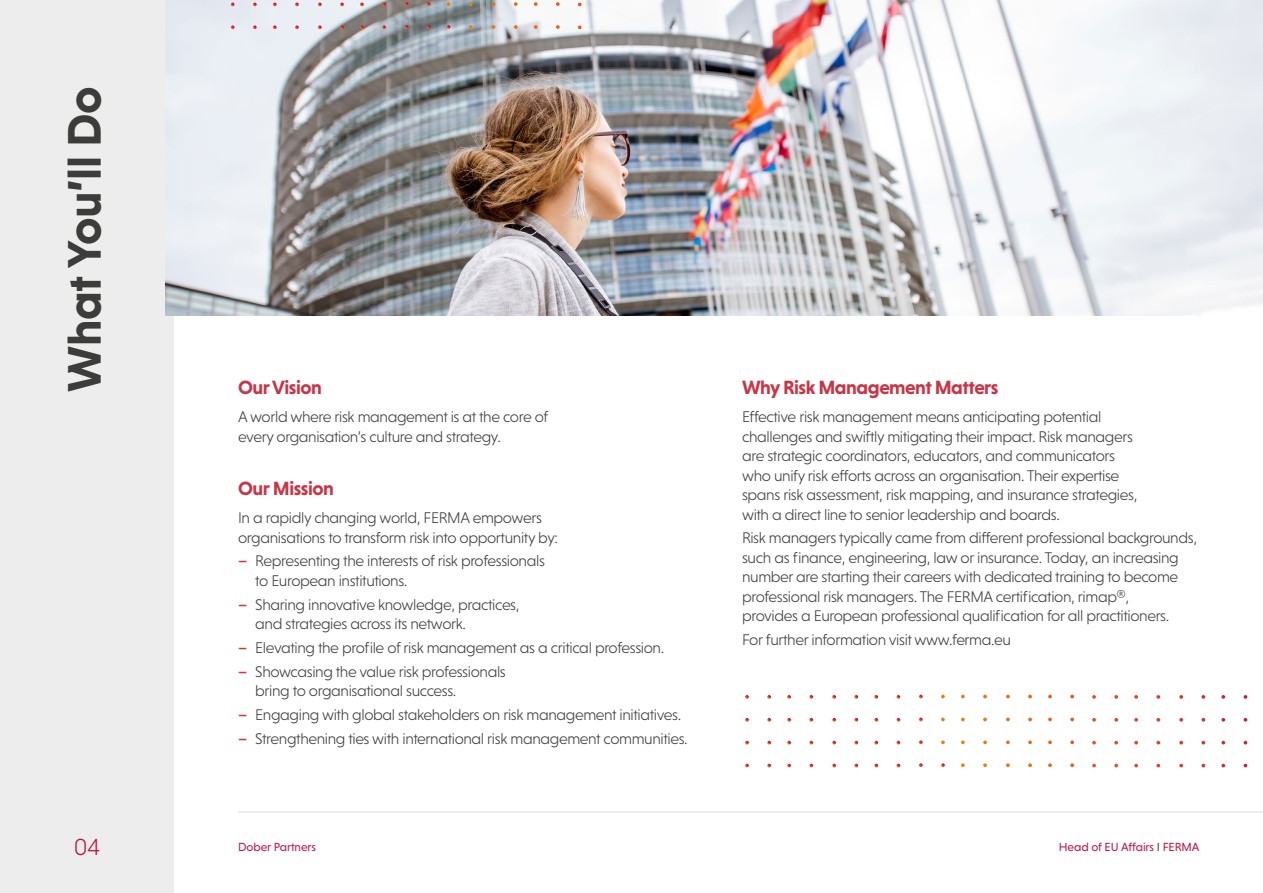
<style>
.page{position:relative;width:1263px;height:893px;background:#fff}
.page>*{position:absolute;margin:0;border:0;box-sizing:border-box;transform-origin:0 0}
.t1{font:700 48px "Niveau Grotesk";letter-spacing:-.01em;color:#3c3c3b}
.t2{font:300 23.7px "Niveau Grotesk";color:#c51439}
.t3{font:700 19.5px "Niveau Grotesk";letter-spacing:-.025em;color:#ca3446}
.t4{font:300 15.75px/19.5px "Niveau Grotesk";letter-spacing:-.025em;color:#3c3c3b}
.t5{font:12px "Niveau Grotesk";letter-spacing:-.005em;color:#c51439}
.s1{font-weight:500;color:#e62a39}
.s2{color:#3c3c3b}
</style>
<div class="page">
<svg style="left:832px;top:695px;width:4px;height:4px"></svg>
<svg style="left:854px;top:695px;width:4px;height:4px"></svg>
<svg style="left:874px;top:695px;width:4px;height:4px"></svg>
<svg style="left:896px;top:695px;width:4px;height:4px"></svg>
<svg style="left:745px;top:695px;width:4px;height:4px"></svg>
<svg style="left:767px;top:695px;width:4px;height:4px"></svg>
<svg style="left:787px;top:695px;width:4px;height:4px"></svg>
<svg style="left:809px;top:695px;width:4px;height:4px"></svg>
<svg style="left:1006px;top:695px;width:4px;height:3px"></svg>
<svg style="left:1028px;top:695px;width:4px;height:3px"></svg>
<svg style="left:1048px;top:695px;width:4px;height:3px"></svg>
<svg style="left:1070px;top:695px;width:4px;height:3px"></svg>
<svg style="left:919px;top:695px;width:4px;height:3px"></svg>
<svg style="left:941px;top:695px;width:4px;height:3px"></svg>
<svg style="left:961px;top:695px;width:4px;height:3px"></svg>
<svg style="left:983px;top:695px;width:4px;height:3px"></svg>
<svg style="left:1179px;top:695px;width:4px;height:4px"></svg>
<svg style="left:1201px;top:695px;width:4px;height:4px"></svg>
<svg style="left:1221px;top:695px;width:4px;height:4px"></svg>
<svg style="left:1243px;top:695px;width:4px;height:4px"></svg>
<svg style="left:1092px;top:695px;width:4px;height:4px"></svg>
<svg style="left:1114px;top:695px;width:4px;height:4px"></svg>
<svg style="left:1134px;top:695px;width:4px;height:4px"></svg>
<svg style="left:1156px;top:695px;width:4px;height:4px"></svg>
<svg style="left:832px;top:718px;width:4px;height:4px"></svg>
<svg style="left:854px;top:718px;width:4px;height:4px"></svg>
<svg style="left:874px;top:718px;width:4px;height:4px"></svg>
<svg style="left:896px;top:718px;width:4px;height:4px"></svg>
<svg style="left:745px;top:718px;width:4px;height:4px"></svg>
<svg style="left:767px;top:718px;width:4px;height:4px"></svg>
<svg style="left:787px;top:718px;width:4px;height:4px"></svg>
<svg style="left:809px;top:718px;width:4px;height:4px"></svg>
<svg style="left:1006px;top:718px;width:4px;height:3px"></svg>
<svg style="left:1028px;top:718px;width:4px;height:3px"></svg>
<svg style="left:1048px;top:718px;width:4px;height:3px"></svg>
<svg style="left:1070px;top:718px;width:4px;height:3px"></svg>
<svg style="left:919px;top:718px;width:4px;height:3px"></svg>
<svg style="left:941px;top:718px;width:4px;height:3px"></svg>
<svg style="left:961px;top:718px;width:4px;height:3px"></svg>
<svg style="left:983px;top:718px;width:4px;height:3px"></svg>
<svg style="left:1179px;top:718px;width:4px;height:4px"></svg>
<svg style="left:1201px;top:718px;width:4px;height:4px"></svg>
<svg style="left:1221px;top:718px;width:4px;height:4px"></svg>
<svg style="left:1243px;top:718px;width:4px;height:4px"></svg>
<svg style="left:1092px;top:718px;width:4px;height:4px"></svg>
<svg style="left:1114px;top:718px;width:4px;height:4px"></svg>
<svg style="left:1134px;top:718px;width:4px;height:4px"></svg>
<svg style="left:1156px;top:718px;width:4px;height:4px"></svg>
<svg style="left:832px;top:741px;width:4px;height:3px"></svg>
<svg style="left:854px;top:741px;width:4px;height:3px"></svg>
<svg style="left:874px;top:741px;width:4px;height:3px"></svg>
<svg style="left:896px;top:741px;width:4px;height:3px"></svg>
<svg style="left:745px;top:741px;width:4px;height:3px"></svg>
<svg style="left:767px;top:741px;width:4px;height:3px"></svg>
<svg style="left:787px;top:741px;width:4px;height:3px"></svg>
<svg style="left:809px;top:741px;width:4px;height:3px"></svg>
<svg style="left:1006px;top:740px;width:4px;height:4px"></svg>
<svg style="left:1028px;top:740px;width:4px;height:4px"></svg>
<svg style="left:1048px;top:740px;width:4px;height:4px"></svg>
<svg style="left:1070px;top:740px;width:4px;height:4px"></svg>
<svg style="left:919px;top:740px;width:4px;height:4px"></svg>
<svg style="left:941px;top:740px;width:4px;height:4px"></svg>
<svg style="left:961px;top:740px;width:4px;height:4px"></svg>
<svg style="left:983px;top:740px;width:4px;height:4px"></svg>
<svg style="left:1179px;top:741px;width:4px;height:3px"></svg>
<svg style="left:1201px;top:741px;width:4px;height:3px"></svg>
<svg style="left:1221px;top:741px;width:4px;height:3px"></svg>
<svg style="left:1243px;top:741px;width:4px;height:3px"></svg>
<svg style="left:1092px;top:741px;width:4px;height:3px"></svg>
<svg style="left:1114px;top:741px;width:4px;height:3px"></svg>
<svg style="left:1134px;top:741px;width:4px;height:3px"></svg>
<svg style="left:1156px;top:741px;width:4px;height:3px"></svg>
<svg style="left:832px;top:764px;width:4px;height:3px"></svg>
<svg style="left:854px;top:764px;width:4px;height:3px"></svg>
<svg style="left:874px;top:764px;width:4px;height:3px"></svg>
<svg style="left:896px;top:764px;width:4px;height:3px"></svg>
<svg style="left:745px;top:764px;width:4px;height:3px"></svg>
<svg style="left:767px;top:764px;width:4px;height:3px"></svg>
<svg style="left:787px;top:764px;width:4px;height:3px"></svg>
<svg style="left:809px;top:764px;width:4px;height:3px"></svg>
<svg style="left:1006px;top:763px;width:4px;height:4px"></svg>
<svg style="left:1028px;top:763px;width:4px;height:4px"></svg>
<svg style="left:1048px;top:763px;width:4px;height:4px"></svg>
<svg style="left:1070px;top:763px;width:4px;height:4px"></svg>
<svg style="left:919px;top:763px;width:4px;height:4px"></svg>
<svg style="left:941px;top:763px;width:4px;height:4px"></svg>
<svg style="left:961px;top:763px;width:4px;height:4px"></svg>
<svg style="left:983px;top:763px;width:4px;height:4px"></svg>
<svg style="left:1179px;top:764px;width:4px;height:3px"></svg>
<svg style="left:1201px;top:764px;width:4px;height:3px"></svg>
<svg style="left:1221px;top:764px;width:4px;height:3px"></svg>
<svg style="left:1243px;top:764px;width:4px;height:3px"></svg>
<svg style="left:1092px;top:764px;width:4px;height:3px"></svg>
<svg style="left:1114px;top:764px;width:4px;height:3px"></svg>
<svg style="left:1134px;top:764px;width:4px;height:3px"></svg>
<svg style="left:1156px;top:764px;width:4px;height:3px"></svg>
<div style="left:0;top:0;width:174px;height:893px;background:#ededed"></div>
<hr style="left:238px;top:811px;width:1025px;height:1px;background:#ededed">
<img style="left:166px;top:0;width:1097px;height:315px">
<svg style="left:318px;top:3px;width:4px;height:3px"></svg>
<svg style="left:340px;top:3px;width:4px;height:3px"></svg>
<svg style="left:360px;top:3px;width:4px;height:3px"></svg>
<svg style="left:382px;top:3px;width:4px;height:3px"></svg>
<svg style="left:253px;top:3px;width:4px;height:3px"></svg>
<svg style="left:273px;top:3px;width:4px;height:3px"></svg>
<svg style="left:295px;top:3px;width:4px;height:3px"></svg>
<svg style="left:492px;top:2px;width:3px;height:4px"></svg>
<svg style="left:514px;top:2px;width:4px;height:4px"></svg>
<svg style="left:534px;top:2px;width:3px;height:4px"></svg>
<svg style="left:556px;top:2px;width:4px;height:4px"></svg>
<svg style="left:405px;top:2px;width:3px;height:4px"></svg>
<svg style="left:427px;top:2px;width:3px;height:4px"></svg>
<svg style="left:447px;top:2px;width:3px;height:4px"></svg>
<svg style="left:469px;top:2px;width:3px;height:4px"></svg>
<svg style="left:578px;top:3px;width:4px;height:3px"></svg>
<svg style="left:318px;top:25px;width:4px;height:4px"></svg>
<svg style="left:340px;top:25px;width:4px;height:4px"></svg>
<svg style="left:360px;top:25px;width:4px;height:4px"></svg>
<svg style="left:382px;top:25px;width:4px;height:4px"></svg>
<svg style="left:231px;top:25px;width:3px;height:4px"></svg>
<svg style="left:253px;top:25px;width:4px;height:4px"></svg>
<svg style="left:273px;top:25px;width:4px;height:4px"></svg>
<svg style="left:295px;top:25px;width:4px;height:4px"></svg>
<svg style="left:492px;top:25px;width:3px;height:4px"></svg>
<svg style="left:514px;top:25px;width:4px;height:4px"></svg>
<svg style="left:534px;top:25px;width:3px;height:4px"></svg>
<svg style="left:556px;top:25px;width:4px;height:4px"></svg>
<svg style="left:405px;top:25px;width:3px;height:4px"></svg>
<svg style="left:427px;top:25px;width:3px;height:4px"></svg>
<svg style="left:447px;top:25px;width:3px;height:4px"></svg>
<svg style="left:469px;top:25px;width:3px;height:4px"></svg>
<svg style="left:578px;top:25px;width:4px;height:4px"></svg>
<h1 class="t1" style="left:57px;top:392px;width:307px;rotate:-90deg">What You’ll Do</h1>
<p class="t3" style="left:238px;top:376px;width:85px">Our Vision</p>
<p class="t4" style="left:238px;top:407px;width:312px">A world where risk management is at the core of every organisation’s culture and strategy.</p>
<p class="t3" style="left:238px;top:477px;width:97px">Our Mission</p>
<p class="t4" style="left:238px;top:508px;width:321px">In a rapidly changing world, FERMA empowers organisations to transform risk into opportunity by:</p>
<p class="t4" style="left:255px;top:551px;width:291px;text-indent:-17px"><span class="s1">–</span> Representing the interests of risk professionals to European institutions.</p>
<p class="t4" style="left:255px;top:595px;width:266px;text-indent:-17px"><span class="s1">–</span> Sharing innovative knowledge, practices, and strategies across its network.</p>
<p class="t4" style="left:238px;top:638px;width:428px"><span class="s1">–</span> Elevating the profile of risk management as a critical profession.</p>
<p class="t4" style="left:255px;top:662px;width:252px;text-indent:-17px"><span class="s1">–</span> Showcasing the value risk professionals bring to organisational success.</p>
<p class="t4" style="left:238px;top:705px;width:445px"><span class="s1">–</span> Engaging with global stakeholders on risk management initiatives.</p>
<p class="t4" style="left:238px;top:729px;width:451px"><span class="s1">–</span> Strengthening ties with international risk management communities.</p>
<p class="t3" style="left:742px;top:376px;width:258px">Why Risk Management Matters</p>
<p class="t4" style="left:742px;top:407px;width:397px">Effective risk management means anticipating potential challenges and swiftly mitigating their impact. Risk managers are strategic coordinators, educators, and communicators who unify risk efforts across an organisation. Their expertise spans risk assessment, risk mapping, and insurance strategies, with a direct line to senior leadership and boards.</p>
<p class="t4" style="left:742px;top:528px;width:457px">Risk managers typically came from different professional backgrounds, such as finance, engineering, law or insurance. Today, an increasing number are starting their careers with dedicated training to become professional risk managers. The FERMA certification, rimap®,<br>provides a European professional qualification for all practitioners.</p>
<p class="t4" style="left:742px;top:630px;width:270px">For further information visit www.ferma.eu</p>
<h2 class="t2" style="left:74px;top:834px;width:28px">04</h2>
<p class="t5" style="left:238px;top:840px;width:80px">Dober Partners</p>
<p class="t5" style="left:1059px;top:840px;width:142px">Head of EU Affairs <span class="s2">I</span> FERMA</p>
</div>
